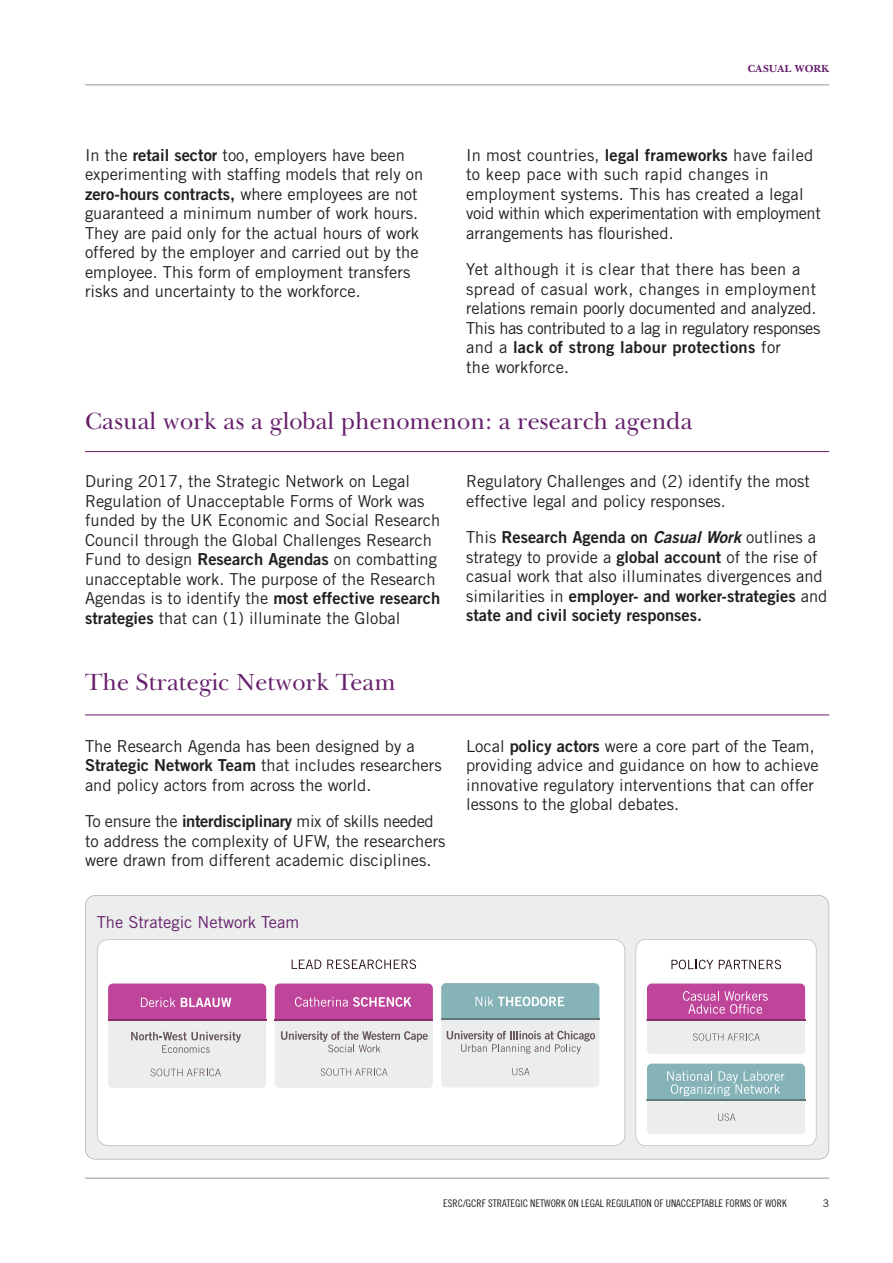
<style>
.page{position:relative;width:893px;height:1263px;background:#fff}
.page>*{position:absolute;margin:0;border:0;box-sizing:border-box;transform-origin:0 0}
.t1{font:24px "Baskerville BT";color:#67206c}
.t2{font:16.5px/19.5px "Trade Gothic LT Std";color:#231f20}
.t3{font:16.5px/19.5px "Trade Gothic LT Std Bd 2";color:#231f20}
.t4{font:16.5px "Trade Gothic LT Std Bd 2";letter-spacing:.02em;color:#231f20}
.t5{font:16.5px "Trade Gothic LT Std";color:#67206c}
.t6{font:10.5px "Trade Gothic LT Std Cn 18";color:#231f20}
.t7{font:700 10.5px "Baskerville BT";color:#67206c}
.t8{font:10.5px "Trade Gothic LT Std";color:#231f20}
.s1{font-family:"Trade Gothic LT Std Bd 2"}
.s2{font-family:"Trade Gothic LT Std"}
.s3{font-family:"Trade Gothic LT Std Bd 2 Obl"}
</style>
<div class="page">
<hr style="left:85px;top:1178px;width:744px;height:1px;background:#939598">
<hr style="left:85px;top:85px;width:744px;height:1px;background:#939598">
<svg style="left:85px;top:895px;width:744px;height:264px;background:#e7eae9"></svg>
<svg style="left:97px;top:939px;width:528px;height:207px"></svg>
<svg style="left:292px;top:959px;width:29px;height:10px"></svg>
<svg style="left:327px;top:959px;width:89px;height:10px"></svg>
<div style="left:108px;top:983px;width:158px;height:105px;background:#eceeed;border-radius:5px"></div>
<div style="left:275px;top:983px;width:158px;height:105px;background:#eceeed;border-radius:5px"></div>
<svg style="left:131px;top:1032px;width:110px;height:21px"></svg>
<svg style="left:150px;top:1068px;width:71px;height:8px"></svg>
<svg style="left:108px;top:983px;width:158px;height:36px;background:#c252a1"></svg>
<svg style="left:281px;top:1031px;width:147px;height:21px"></svg>
<svg style="left:321px;top:1068px;width:67px;height:8px"></svg>
<svg style="left:275px;top:983px;width:158px;height:36px;background:#c354a2"></svg>
<hr style="left:108px;top:1019px;width:158px;height:1px;background:#892f6b">
<hr style="left:275px;top:1019px;width:158px;height:1px;background:#892f6b">
<svg style="left:636px;top:939px;width:180px;height:207px"></svg>
<hr style="left:647px;top:1099px;width:158px;height:1px;background:#61777a">
<div style="left:441px;top:983px;width:158px;height:104px;background:#eceeed;border-radius:5px"></div>
<svg style="left:447px;top:1031px;width:148px;height:23px"></svg>
<svg style="left:512px;top:1068px;width:18px;height:7px"></svg>
<svg style="left:441px;top:983px;width:158px;height:36px;background:#8cb6ba"></svg>
<hr style="left:441px;top:1019px;width:158px;height:1px;background:#61777a">
<hr style="left:85px;top:451px;width:744px;height:1px;background:#67206c">
<hr style="left:85px;top:714px;width:744px;height:1px;background:#67206c">
<p class="t2" style="left:85px;top:145px;width:340px">In the <span class="s1">retail sector</span> too, employers have been experimenting with staffing models that rely on</p>
<p class="t3" style="left:85px;top:184px;width:334px">zero-hours contracts, <span class="s2">where employees are not</span></p>
<p class="t2" style="left:85px;top:203px;width:336px">guaranteed a minimum number of work hours.<br>They are paid only for the actual hours of work offered by the employer and carried out by the employee. This form of employment transfers risks and uncertainty to the workforce.</p>
<p class="t7" style="left:748px;top:62px;width:83px">CASUAL WORK</p>
<p class="t2" style="left:466px;top:145px;width:356px">In most countries, <span class="s1">legal frameworks</span> have failed to keep pace with such rapid changes in employment systems. This has created a legal void within which experimentation with employment arrangements has flourished.</p>
<p class="t2" style="left:466px;top:259px;width:356px">Yet although it is clear that there has been a spread of casual work, changes in employment relations remain poorly documented and analyzed.<br>This has contributed to a lag in regulatory responses</p>
<p class="t4" style="left:466px;top:337px;width:316px"><span class="s2">and a</span> lack of strong labour protections <span class="s2">for</span></p>
<p class="t2" style="left:466px;top:357px;width:105px">the workforce.</p>
<h1 class="t1" style="left:85px;top:406px;width:609px">Casual work as a global phenomenon: a research agenda</h1>
<p class="t2" style="left:85px;top:472px;width:357px">During 2017, the Strategic Network on Legal Regulation of Unacceptable Forms of Work was funded by the UK Economic and Social Research Council through the Global Challenges Research Fund to design <span class="s1">Research Agendas</span> on combatting unacceptable work. The purpose of the Research Agendas is to identify the <span class="s1">most effective research strategies</span> that can (1) illuminate the Global</p>
<p class="t2" style="left:466px;top:472px;width:345px">Regulatory Challenges and (2) identify the most effective legal and policy responses.</p>
<p class="t3" style="left:466px;top:527px;width:351px"><span class="s2">This</span> Research Agenda on <span class="s3">Casual Work</span> <span class="s2">outlines a</span></p>
<p class="t2" style="left:466px;top:547px;width:358px">strategy to provide a <span class="s1">global account</span> of the rise of casual work that also illuminates divergences and</p>
<p class="t3" style="left:466px;top:586px;width:363px"><span class="s2">similarities in</span> employer- and worker-strategies <span class="s2">and </span>state and civil society responses.</p>
<h1 class="t1" style="left:85px;top:667px;width:312px">The Strategic Network Team</h1>
<p class="t2" style="left:85px;top:736px;width:358px">The Research Agenda has been designed by a<br><span class="s1">Strategic Network Team</span> that includes researchers and policy actors from across the world.</p>
<p class="t2" style="left:85px;top:811px;width:362px">To ensure the <span class="s1">interdisciplinary</span> mix of skills needed to address the complexity of UFW, the researchers were drawn from different academic disciplines.</p>
<p class="t5" style="left:97px;top:912px;width:204px">The Strategic Network Team</p>
<p class="t2" style="left:466px;top:736px;width:354px">Local <span class="s1">policy actors</span> were a core part of the Team, providing advice and guidance on how to achieve innovative regulatory interventions that can offer lessons to the global debates.</p>
<p class="t6" style="left:443px;top:1197px;width:345px">ESRC/GCRF STRATEGIC NETWORK ON LEGAL REGULATION OF UNACCEPTABLE FORMS OF WORK</p>
<p class="t8" style="left:823px;top:1197px;width:8px">3</p>
</div>
